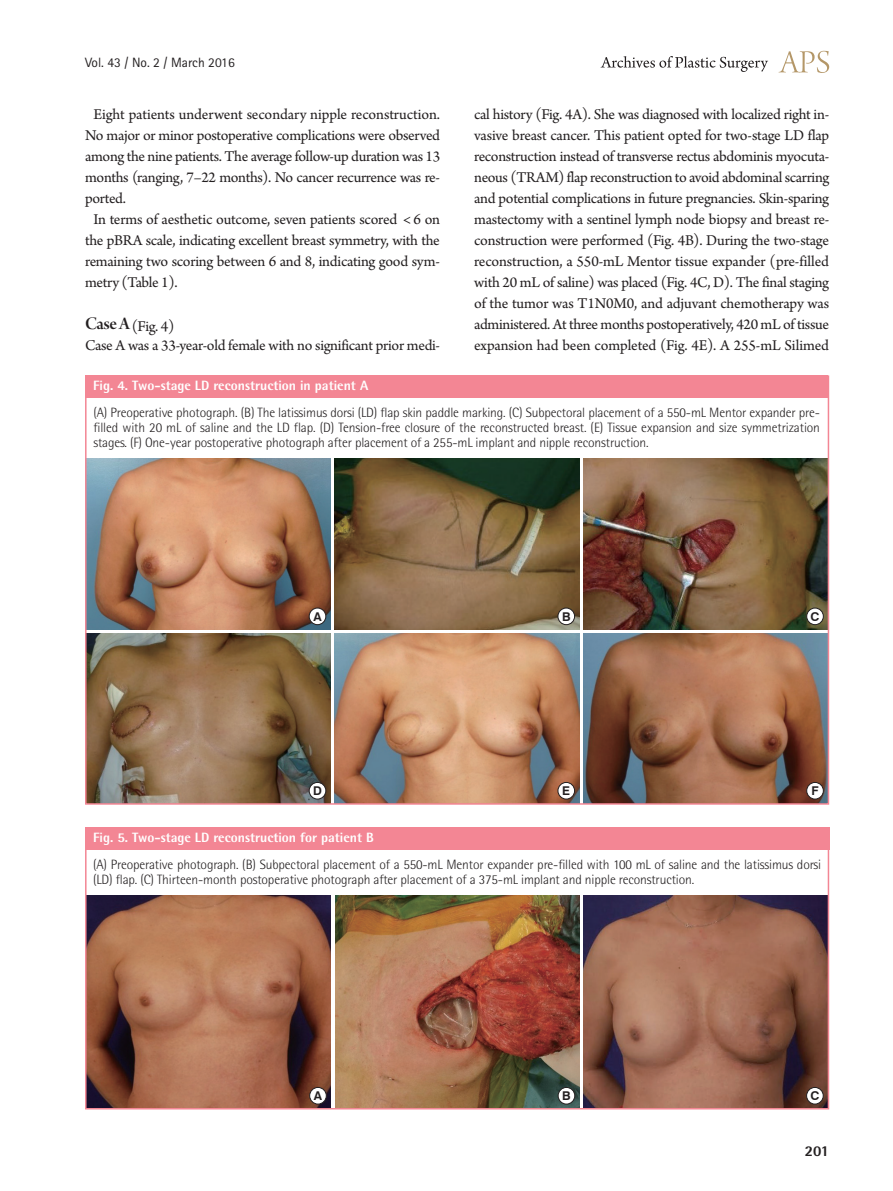
<style>
.page{position:relative;width:893px;height:1191px;background:#fff}
.page>*{position:absolute;margin:0;border:0;box-sizing:border-box;transform-origin:0 0}
.본문{font:15.75px/21px "Arno Pro";letter-spacing:-.02em;color:#231f20;text-align:justify}
.중제목{font:15.75px "Arno Pro";color:#231f20}
.t1{font:800 15px "Rotis Semi Sans Std";color:#231f20}
.그림설명{font:300 13.5px/15px "Rotis Semi Sans Std";letter-spacing:-.01em;color:#231f20;text-align:justify}
.표그림제목{font:800 13.5px "Rotis Semi Sans Std";color:#fff}
.t2{font:13.5px "Rotis Sans Serif Std";color:#231f20}
.t3{font:700 12.15px "Swiss 721 BT";color:#231f20}
.s1{font-family:"Arno Pro Smbd Display";font-size:18.75px}
</style>
<div class="page">
<svg style="left:779px;top:51px;width:50px;height:22px"></svg>
<svg style="left:601px;top:56px;width:167px;height:16px"></svg>
<div style="left:85px;top:375px;width:743px;height:23px;background:#f38694"></div>
<img style="left:88px;top:459px;width:242px;height:170px">
<img style="left:88px;top:633px;width:242px;height:168px">
<img style="left:334px;top:459px;width:245px;height:170px">
<img style="left:334px;top:633px;width:245px;height:168px">
<img style="left:583px;top:459px;width:243px;height:170px">
<img style="left:583px;top:633px;width:243px;height:168px">
<div style="left:309px;top:608px;width:17px;height:16px;background:#fff;border-radius:50%"></div>
<div style="left:309px;top:608px;width:17px;height:17px;border:1px solid #231f20;border-radius:50%"></div>
<div style="left:309px;top:782px;width:17px;height:17px;background:#fff;border-radius:50%"></div>
<div style="left:309px;top:782px;width:17px;height:17px;border:1px solid #231f20;border-radius:50%"></div>
<div style="left:558px;top:608px;width:17px;height:16px;background:#fff;border-radius:50%"></div>
<div style="left:558px;top:608px;width:17px;height:17px;border:1px solid #231f20;border-radius:50%"></div>
<div style="left:558px;top:782px;width:17px;height:17px;background:#fff;border-radius:50%"></div>
<div style="left:558px;top:782px;width:17px;height:17px;border:1px solid #231f20;border-radius:50%"></div>
<div style="left:807px;top:608px;width:16px;height:16px;background:#fff;border-radius:50%"></div>
<div style="left:806px;top:608px;width:17px;height:17px;border:1px solid #231f20;border-radius:50%"></div>
<div style="left:807px;top:782px;width:16px;height:17px;background:#fff;border-radius:50%"></div>
<div style="left:806px;top:782px;width:17px;height:17px;border:1px solid #231f20;border-radius:50%"></div>
<div style="left:85px;top:375px;width:744px;height:429px;border:2px solid #f38694"></div>
<div style="left:85px;top:827px;width:744px;height:22px;background:#f38694"></div>
<img style="left:88px;top:896px;width:243px;height:210px">
<img style="left:335px;top:896px;width:244px;height:210px">
<img style="left:583px;top:896px;width:243px;height:210px">
<div style="left:310px;top:1087px;width:16px;height:17px;background:#fff;border-radius:50%"></div>
<div style="left:309px;top:1087px;width:17px;height:17px;border:1px solid #231f20;border-radius:50%"></div>
<div style="left:558px;top:1087px;width:17px;height:17px;background:#fff;border-radius:50%"></div>
<div style="left:558px;top:1087px;width:17px;height:17px;border:1px solid #231f20;border-radius:50%"></div>
<div style="left:807px;top:1087px;width:16px;height:17px;background:#fff;border-radius:50%"></div>
<div style="left:806px;top:1087px;width:17px;height:17px;border:1px solid #231f20;border-radius:50%"></div>
<div style="left:85px;top:827px;width:744px;height:282px;border:2px solid #f38694"></div>
<p class="t2" style="left:85px;top:54px;width:151px">Vol. 43 / No. 2 / March 2016</p>
<p class="본문" style="left:85px;top:105px;width:357px;text-indent:9px">Eight patients underwent secondary nipple reconstruction.<br>No major or minor postoperative complications were observed among the nine patients. The average follow-up duration was 13 months (ranging, 7–22 months). No cancer recurrence was re&shy;ported.</p>
<p class="본문" style="left:85px;top:210px;width:357px;text-indent:9px">In terms of aesthetic outcome, seven patients scored &lt; 6 on the pBRA scale, indicating excellent breast symmetry, with the remaining two scoring between 6 and 8, indicating good sym&shy;metry (Table 1).</p>
<p class="중제목" style="left:85px;top:317px;width:91px"><span class="s1">Case A</span> (Fig. 4)</p>
<p class="본문" style="left:85px;top:336px;width:357px">Case A was a 33-year-old female with no significant prior medi-</p>
<p class="표그림제목" style="left:93px;top:377px;width:277px">Fig. 4. Two-stage LD reconstruction in patient A</p>
<p class="본문" style="left:474px;top:105px;width:357px">cal history (Fig. 4A). She was diagnosed with localized right in&shy;vasive breast cancer. This patient opted for two-stage LD flap reconstruction instead of transverse rectus abdominis myocuta&shy;neous (TRAM) flap reconstruction to avoid abdominal scarring and potential complications in future pregnancies. Skin-sparing mastectomy with a sentinel lymph node biopsy and breast re&shy;construction were performed (Fig. 4B). During the two-stage reconstruction, a 550-mL Mentor tissue expander (pre-filled with 20 mL of saline) was placed (Fig. 4C, D). The final staging of the tumor was T1N0M0, and adjuvant chemotherapy was administered. At three months postoperatively, 420 mL of tissue expansion had been completed (Fig. 4E). A 255-mL Silimed</p>
<p class="그림설명" style="left:93px;top:405px;width:728px">(A) Preoperative photograph. (B) The latissimus dorsi (LD) flap skin paddle marking. (C) Subpectoral placement of a 550-mL Mentor expander pre&shy;filled with 20 mL of saline and the LD flap. (D) Tension-free closure of the reconstructed breast. (E) Tissue expansion and size symmetrization stages. (F) One-year postoperative photograph after placement of a 255-mL implant and nipple reconstruction.</p>
<p class="t3" style="left:313px;top:609px;width:10px">A</p>
<p class="t3" style="left:313px;top:783px;width:10px">D</p>
<p class="t3" style="left:562px;top:609px;width:10px">B</p>
<p class="t3" style="left:562px;top:783px;width:9px">E</p>
<p class="t3" style="left:810px;top:609px;width:10px">C</p>
<p class="t3" style="left:811px;top:783px;width:9px">F</p>
<p class="표그림제목" style="left:93px;top:829px;width:282px">Fig. 5. Two-stage LD reconstruction for patient B</p>
<p class="그림설명" style="left:93px;top:857px;width:730px">(A) Preoperative photograph. (B) Subpectoral placement of a 550-mL Mentor expander pre-filled with 100 mL of saline and the latissimus dorsi (LD) flap. (C) Thirteen-month postoperative photograph after placement of a 375-mL implant and nipple reconstruction.</p>
<p class="t3" style="left:314px;top:1088px;width:10px">A</p>
<p class="t3" style="left:562px;top:1088px;width:10px">B</p>
<p class="t3" style="left:810px;top:1088px;width:10px">C</p>
<p class="t1" style="left:805px;top:1141px;width:26px">201</p>
</div>
